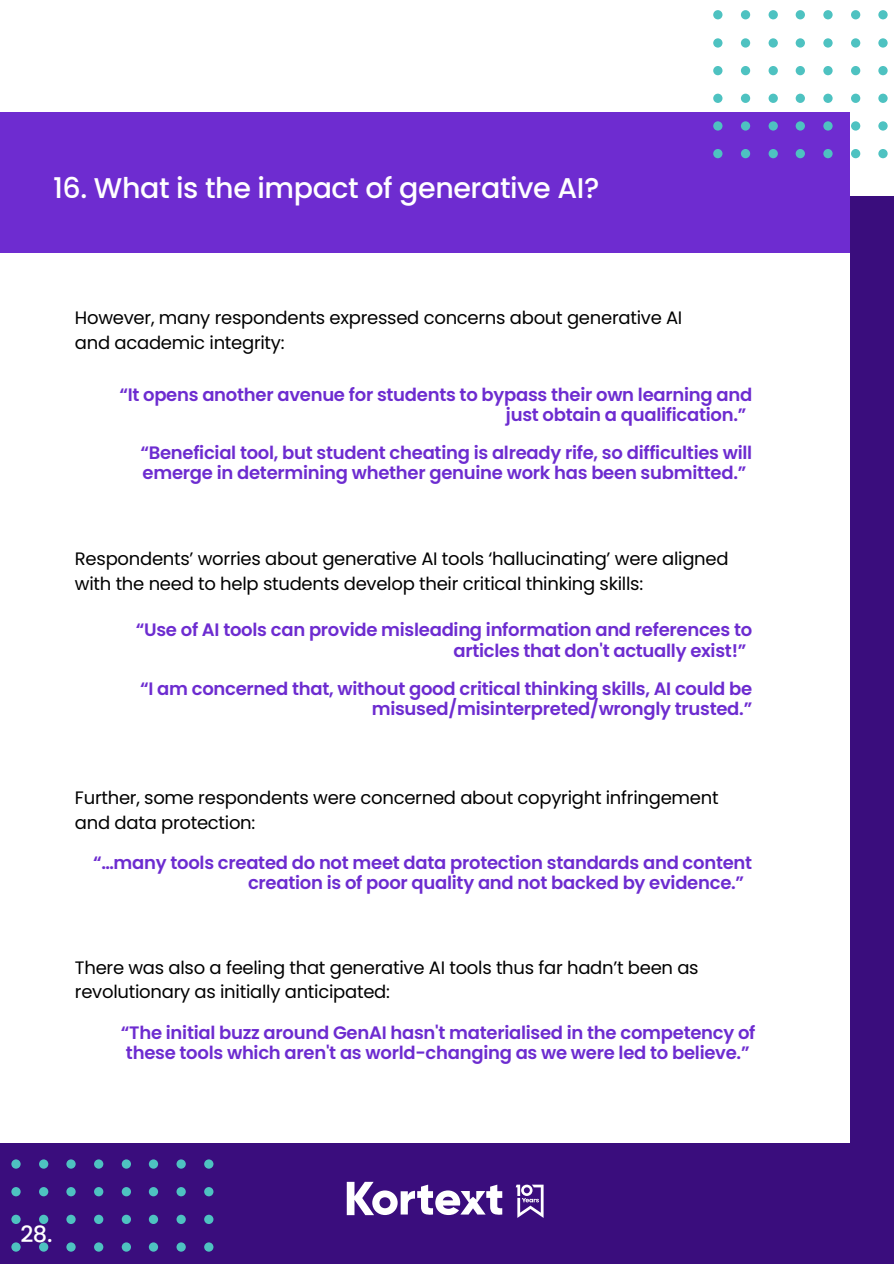
<style>
.page{position:relative;width:894px;height:1264px;background:#fff}
.page>*{position:absolute;margin:0;border:0;box-sizing:border-box;transform-origin:0 0}
.t1{font:500 28.5px "Poppins";letter-spacing:-.015em;color:#fff}
.t2{font:500 22.5px "Poppins";color:#fff}
.t3{font:600 18px/20.2px "Poppins";letter-spacing:-.015em;color:#6d2cd0}
.t4{font:18px/24.8px "Poppins";letter-spacing:-.015em;color:#000}
</style>
<div class="page">
<div style="left:0;top:197px;width:893px;height:1066px;background:#3a0d7d"></div>
<div style="left:0;top:112px;width:849px;height:805px;background:#6e2cd0"></div>
<svg style="left:11px;top:1159px;width:202px;height:93px"></svg>
<div style="left:0;top:253px;width:849px;height:890px;background:#fff"></div>
<svg style="left:346px;top:1181px;width:156px;height:34px"></svg>
<svg style="left:515px;top:1184px;width:28px;height:33px"></svg>
<svg style="left:713px;top:10px;width:175px;height:148px"></svg>
<h3 class="t1" style="left:53px;top:168px;width:547px">16. What is the impact of generative AI?</h3>
<p class="t4" style="left:75px;top:306px;width:608px">However, many respondents expressed concerns about generative AI and academic integrity:</p>
<p class="t3" style="left:506px;top:384px;width:248px;text-indent:-386px">“It opens another avenue for students to bypass their own learning and just obtain a qualification.”</p>
<h3 class="t3" style="left:140px;top:443px;width:613px">“Beneficial tool, but student cheating is already rife, so difficulties will emerge in determining whether genuine work has been submitted.”</h3>
<h1 class="t4" style="left:75px;top:546px;width:655px">Respondents’ worries about generative AI tools ‘hallucinating’ were aligned with the need to help students develop their critical thinking skills:</h1>
<h3 class="t3" style="left:453px;top:620px;width:300px;text-indent:-317px">“Use of AI tools can provide misleading information and references to articles that don't actually exist!”</h3>
<p class="t3" style="left:140px;top:678px;width:613px;text-align:right">“I am concerned that, without good critical thinking skills, AI could be misused/misinterpreted/wrongly trusted.”</p>
<p class="t4" style="left:75px;top:785px;width:645px">Further, some respondents were concerned about copyright infringement and data protection:</p>
<h3 class="t3" style="left:248px;top:852px;width:505px;text-indent:-155px">“…many tools created do not meet data protection standards and content creation is of poor quality and not backed by evidence.”</h3>
<h3 class="t4" style="left:75px;top:954px;width:625px">There was also a feeling that generative AI tools thus far hadn’t been as revolutionary as initially anticipated:</h3>
<p class="t2" style="left:20px;top:1218px;width:34px">28.</p>
<h3 class="t3" style="left:121px;top:1022px;width:636px">“The initial buzz around GenAI hasn't materialised in the competency of these tools which aren't as world-changing as we were led to believe.”</h3>
</div>
